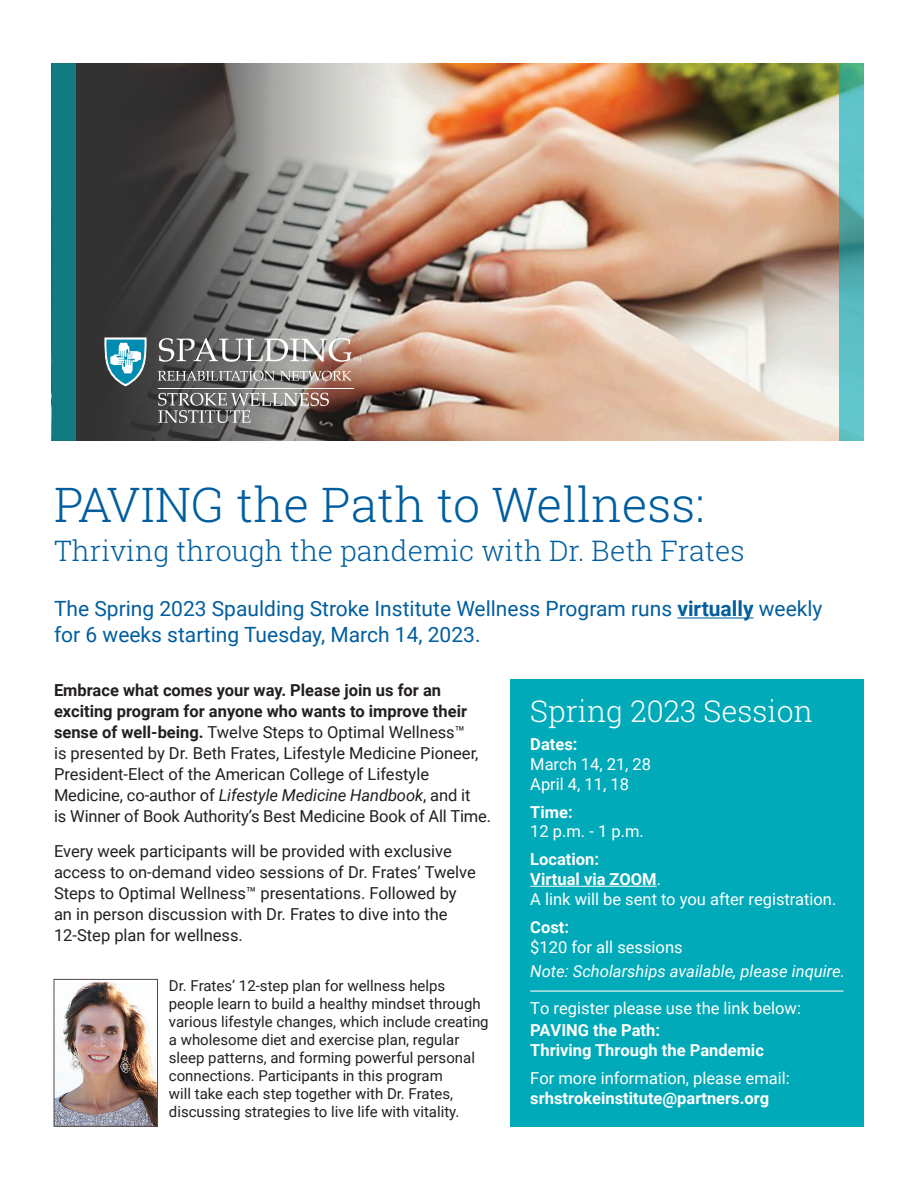
<style>
.page{position:relative;width:918px;height:1188px;background:#fff}
.page>*{position:absolute;margin:0;border:0;box-sizing:border-box;transform-origin:0 0}
.t1{font:300 48px "Roboto Slab";color:#005e9e}
.t2{font:300 30px "Roboto Slab";color:#fff}
.t3{font:300 28.5px "Roboto Slab";color:#005e9e}
.t4{font:21px/25.2px "Roboto";color:#005e9e}
.t5{font:16.5px/21px "Roboto";color:#231f20}
.t6{font:16.5px/19.8px "Roboto";color:#fff}
.t7{font:700 16.5px/20.9px "Roboto";color:#fff}
.t8{font:italic 16.5px "Roboto";color:#fff}
.t9{font:15px/18px "Roboto";color:#231f20}
.s1{font-weight:700}
.s2{font-style:italic}
.s3{font-weight:400}
</style>
<div class="page">
<img style="left:675px;top:63px;width:165px;height:378px">
<img style="left:76px;top:63px;width:599px;height:378px">
<div style="left:510px;top:679px;width:354px;height:447px;background:#00aab8"></div>
<div style="left:52px;top:63px;width:24px;height:378px;background:#147a82"></div>
<svg style="left:840px;top:63px;width:24px;height:378px;background:#56b8ba"></svg>
<hr style="left:530px;top:886px;width:127px;height:1px;background:#fff">
<hr style="left:677px;top:617px;width:77px;height:1px;background:#005e9e">
<img style="left:56px;top:981px;width:100px;height:143px">
<div style="left:54px;top:979px;width:104px;height:147px;border:1px solid #524a47"></div>
<hr style="left:530px;top:990px;width:313px;height:2px;background:#c1e5e5">
<svg style="left:105px;top:338px;width:41px;height:48px"></svg>
<svg style="left:159px;top:338px;width:203px;height:24px"></svg>
<svg style="left:158px;top:371px;width:194px;height:10px;background:#938c89"></svg>
<hr style="left:158px;top:388px;width:196px;height:1px;background:#fff">
<svg style="left:158px;top:393px;width:171px;height:30px;background:#807c7a"></svg>
<p class="t1" style="left:54px;top:472px;width:652px">PAVING the Path to Wellness:</p>
<p class="t3" style="left:54px;top:531px;width:692px">Thriving through the pandemic with Dr. Beth Frates</p>
<p class="t4" style="left:54px;top:596px;width:770px">The Spring 2023 Spaulding Stroke Institute Wellness Program runs <span class="s1">virtually</span> weekly for 6 weeks starting Tuesday, March 14, 2023.</p>
<p class="t5" style="left:54px;top:679px;width:439px"><span class="s1">Embrace what comes your way. Please join us for an exciting program for anyone who wants to improve their sense of well-being.</span> Twelve Steps to Optimal Wellness™<br>is presented by Dr. Beth Frates, Lifestyle Medicine Pioneer, President-Elect of the American College of Lifestyle Medicine, co-author of <span class="s2">Lifestyle Medicine Handbook</span>, and it<br>is Winner of Book Authority’s Best Medicine Book of All Time.</p>
<p class="t5" style="left:54px;top:840px;width:423px">Every week participants will be provided with exclusive access to on-demand video sessions of Dr. Frates’ Twelve Steps to Optimal Wellness™ presentations. Followed by an in person discussion with Dr. Frates to dive into the 12-Step plan for wellness.</p>
<p class="t9" style="left:169px;top:976px;width:321px">Dr. Frates’ 12-step plan for wellness helps people learn to build a healthy mindset through various lifestyle changes, which include creating a wholesome diet and exercise plan, regular sleep patterns, and forming powerful personal connections. Participants in this program<br>will take each step together with Dr. Frates, discussing strategies to live life with vitality.</p>
<p class="t2" style="left:530px;top:690px;width:284px">Spring 2023 Session</p>
<p class="t7" style="left:530px;top:733px;width:49px">Dates:</p>
<p class="t6" style="left:530px;top:753px;width:122px">March 14, 21, 28<br>April 4, 11, 18</p>
<p class="t7" style="left:530px;top:801px;width:44px">Time:</p>
<p class="t6" style="left:530px;top:821px;width:115px">12 p.m. - 1 p.m.</p>
<p class="t7" style="left:530px;top:848px;width:70px">Location:</p>
<p class="t6" style="left:530px;top:869px;width:308px"><span class="s1">Virtual via ZOOM</span>.<br>A link will be sent to you after registration.</p>
<p class="t7" style="left:530px;top:916px;width:40px">Cost:</p>
<p class="t6" style="left:530px;top:936px;width:154px">$120 for all sessions</p>
<p class="t8" style="left:530px;top:959px;width:316px">Note: Scholarships available, please inquire.</p>
<p class="t7" style="left:530px;top:998px;width:272px"><span class="s3">To register please use the link below:<br></span>PAVING the Path:<br>Thriving Through the Pandemic</p>
<p class="t6" style="left:530px;top:1068px;width:261px">For more information, please email: <span class="s1">srhstrokeinstitute@partners.org</span></p>
</div>
